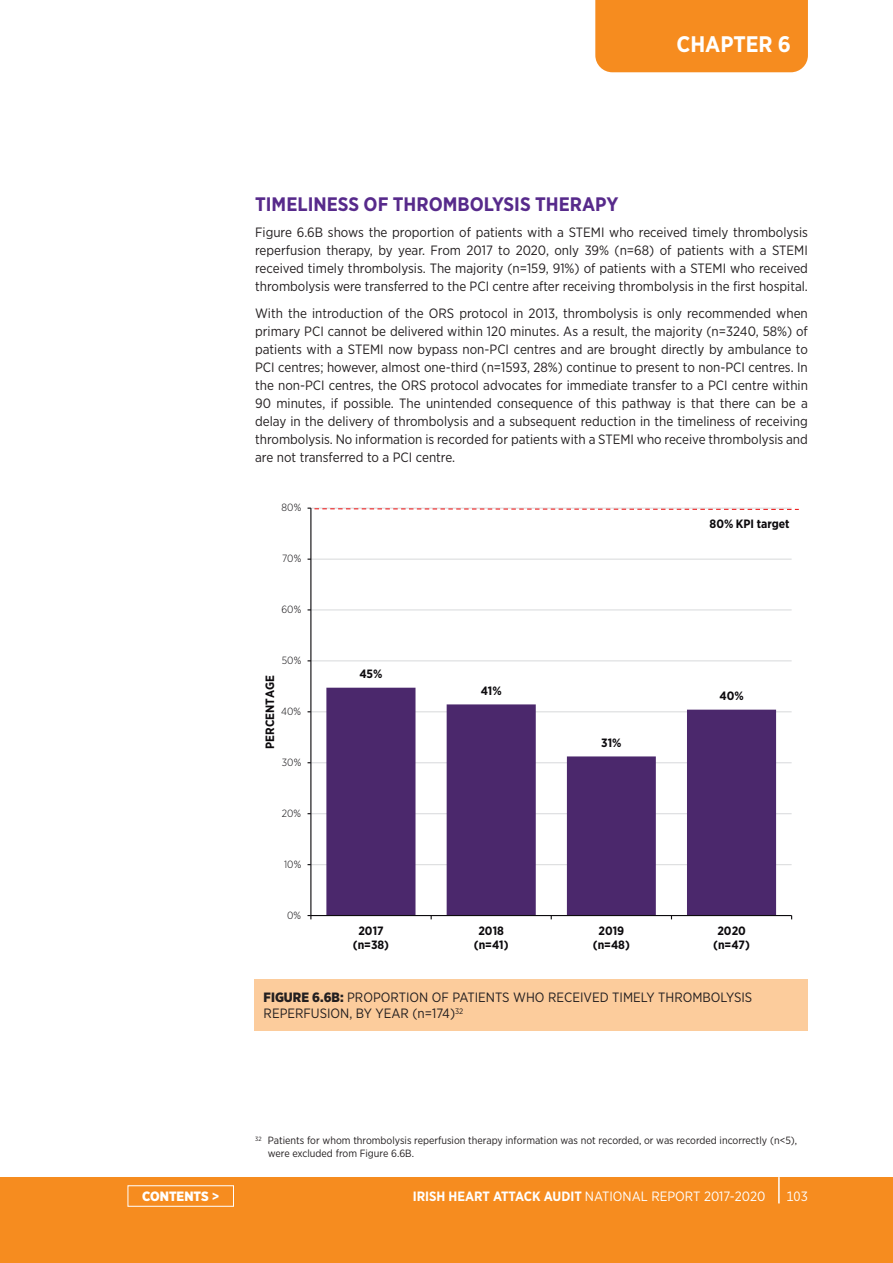
<style>
.page{position:relative;width:893px;height:1263px;background:#fff}
.page>*{position:absolute;margin:0;border:0;box-sizing:border-box;transform-origin:0 0}
.t1{font:700 22.5px "Gotham Narrow";color:#fff}
.t2{font:700 19.5px "Gotham Narrow";color:#572a8b}
.t3{font:16.5px/21.8px "Calibri";color:#231f20}
.t4{font:13.5px/18px "Gotham Narrow";color:#231f20;text-align:justify}
.t5{font:13.5px "Gotham Narrow";color:#fff}
.t6{font:900 13.5px "Gotham Narrow";color:#fff}
.t7{font:700 12px/14.4px "Gotham Narrow";color:#0c0a0d;text-align:center}
.t8{font:10.5px/12.6px "Gotham Narrow";color:#231f20}
.t9{font:300 10.5px "Gotham Narrow";color:#0c0a0d}
.s1{font-weight:900}
.s2{font-weight:700}
</style>
<div class="page">
<div style="left:0;top:1178px;width:893px;height:85px;background:#f68c1f"></div>
<hr style="left:778px;top:1177px;width:2px;height:26px;background:#fff">
<div style="left:595px;top:0;width:213px;height:72px;background:#f68c1f"></div>
<hr style="left:311px;top:864px;width:481px;height:1px;background:#dcdddf">
<hr style="left:311px;top:813px;width:481px;height:1px;background:#dcdddf">
<hr style="left:311px;top:762px;width:481px;height:1px;background:#dcdddf">
<hr style="left:311px;top:711px;width:481px;height:1px;background:#dcdddf">
<hr style="left:311px;top:660px;width:481px;height:1px;background:#dcdddf">
<hr style="left:311px;top:609px;width:481px;height:1px;background:#dcdddf">
<hr style="left:311px;top:559px;width:481px;height:1px;background:#dcdddf">
<svg style="left:326px;top:688px;width:450px;height:227px;fill:#4b286c"></svg>
<hr style="left:310px;top:508px;width:1px;height:407px;background:#0c0a0d">
<hr style="left:311px;top:915px;width:481px;height:1px;background:#0c0a0d">
<svg style="left:308px;top:508px;width:491px;height:2px"></svg>
<div style="left:254px;top:979px;width:554px;height:51px;background:#fccc9c"></div>
<div style="left:128px;top:1185px;width:106px;height:21px;border:1px solid #fff"></div>
<h1 class="t1" style="left:676px;top:30px;width:116px">CHAPTER 6</h1>
<h2 class="t2" style="left:255px;top:191px;width:365px">TIMELINESS OF THROMBOLYSIS THERAPY</h2>
<p class="t4" style="left:255px;top:223px;width:554px">Figure 6.6B shows the proportion of patients with a STEMI who received timely thrombolysis reperfusion therapy, by year. From 2017 to 2020, only 39% (n=68) of patients with a STEMI received timely thrombolysis. The majority (n=159, 91%) of patients with a STEMI who received thrombolysis were transferred to the PCI centre after receiving thrombolysis in the first hospital.</p>
<p class="t4" style="left:255px;top:304px;width:554px">With the introduction of the ORS protocol in 2013, thrombolysis is only recommended when primary PCI cannot be delivered within 120 minutes. As a result, the majority (n=3240, 58%) of patients with a STEMI now bypass non-PCI centres and are brought directly by ambulance to PCI centres; however, almost one-third (n=1593, 28%) continue to present to non-PCI centres. In the non-PCI centres, the ORS protocol advocates for immediate transfer to a PCI centre within 90 minutes, if possible. The unintended consequence of this pathway is that there can be a delay in the delivery of thrombolysis and a subsequent reduction in the timeliness of receiving thrombolysis. No information is recorded for patients with a STEMI who receive thrombolysis and are not transferred to a PCI centre.</p>
<p class="t3" style="left:248px;top:426px;width:647px">FIGURE 6.6B: PROPORTION OF PATIENTS WHO RECEIVED TIMELY THROMBOLYSIS REPERFUSION (n=174)</p>
<p class="t9" style="left:282px;top:501px;width:21px">80%</p>
<p class="t9" style="left:282px;top:552px;width:21px">70%</p>
<p class="t9" style="left:281px;top:603px;width:21px">60%</p>
<p class="t9" style="left:282px;top:654px;width:21px">50%</p>
<p class="t7" style="left:263px;top:749px;width:75px;rotate:-90deg">PERCENTAGE</p>
<p class="t9" style="left:281px;top:705px;width:21px">40%</p>
<p class="t9" style="left:282px;top:756px;width:21px">30%</p>
<p class="t9" style="left:282px;top:807px;width:21px">20%</p>
<p class="t9" style="left:284px;top:858px;width:19px">10%</p>
<p class="t9" style="left:287px;top:909px;width:15px">0%</p>
<p class="t7" style="left:359px;top:667px;width:25px">45%</p>
<p class="t7" style="left:481px;top:683px;width:23px">41%</p>
<p class="t7" style="left:601px;top:735px;width:22px">31%</p>
<p class="t7" style="left:710px;top:517px;width:82px">80% KPI target</p>
<p class="t7" style="left:719px;top:689px;width:26px">40%</p>
<p class="t7" style="left:353px;top:923px;width:38px">2017 (n=38)</p>
<p class="t7" style="left:474px;top:923px;width:36px">2018 (n=41)</p>
<p class="t7" style="left:593px;top:923px;width:39px">2019 (n=48)</p>
<p class="t7" style="left:713px;top:923px;width:38px">2020 (n=47)</p>
<p class="t4" style="left:264px;top:988px;width:490px;line-height:16.5px"><span class="s1">FIGURE 6.6B:</span> PROPORTION OF PATIENTS WHO RECEIVED TIMELY THROMBOLYSIS<br>REPERFUSION, BY YEAR (n=174)<sup>32</sup></p>
<p class="t6" style="left:142px;top:1187px;width:79px">CONTENTS <span class="s2">&gt;</span></p>
<p class="t8" style="left:268px;top:1134px;width:531px;text-indent:-13px"><sup>32</sup> Patients for whom thrombolysis reperfusion therapy information was not recorded, or was recorded incorrectly (n&lt;5), were excluded from Figure 6.6B.</p>
<p class="t5" style="left:413px;top:1188px;width:354px"><span class="s2">IRISH HEART ATTACK AUDIT</span> NATIONAL REPORT 2017-2020</p>
<p class="t5" style="left:786px;top:1188px;width:23px">103</p>
</div>
